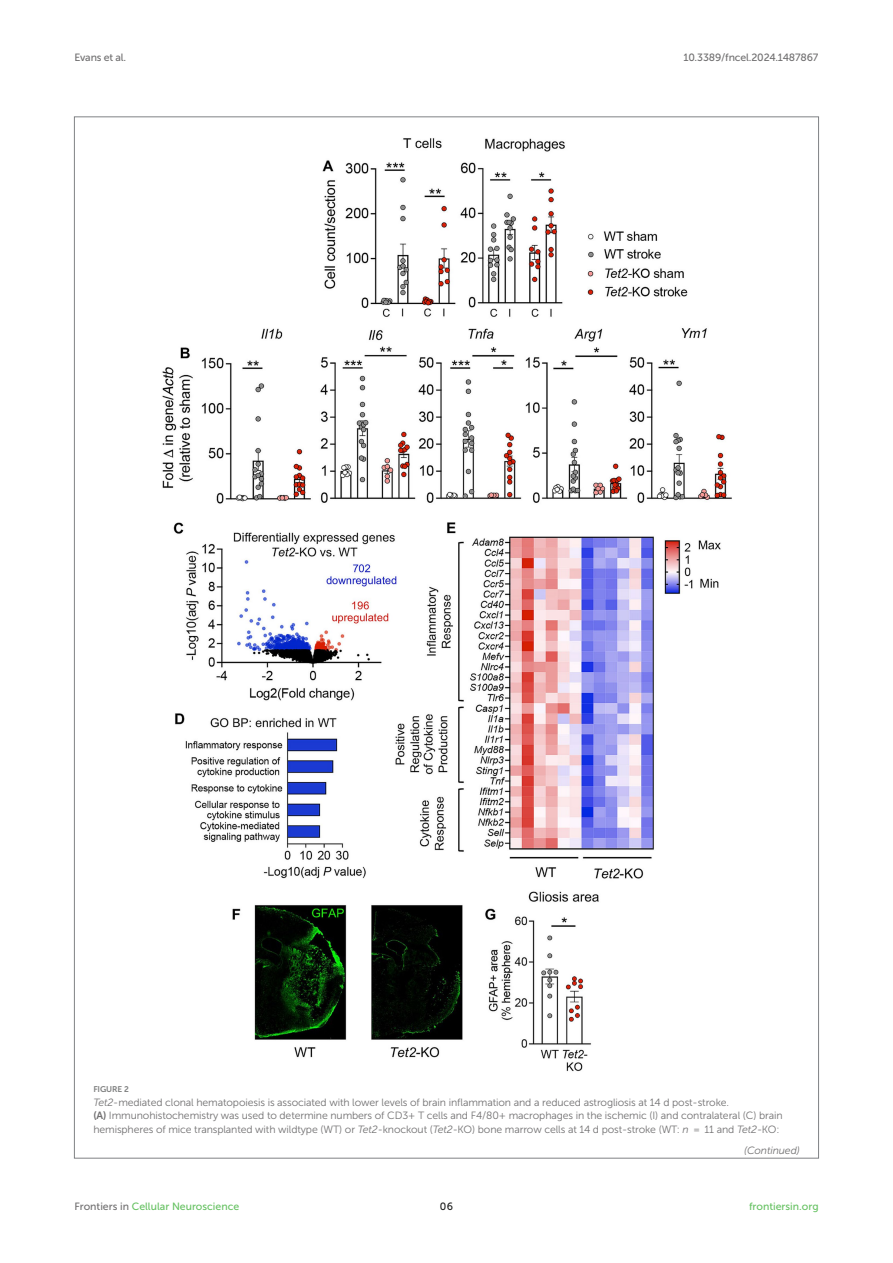
<style>
.page{position:relative;width:893px;height:1263px;background:#fff}
.page>*{position:absolute;margin:0;border:0;box-sizing:border-box;transform-origin:0 0}
.FIG_LEG{font:10.5px/13.5px "Museo Sans 300";letter-spacing:-.01em;color:#706f70}
.t1{font:10.5px "Museo Sans 500";color:#65c161}
.t2{font:10.5px "Museo Sans 500";letter-spacing:-.015em;color:#706f70}
.FIG_Continued{font:italic 10.5px "Museo Sans 300";letter-spacing:-.01em;color:#706f70}
.t3{font:10.5px "Museo Sans 500";color:#1b1c1b}
.FIG_HD{font:8.25px "Museo Sans 700";letter-spacing:-.01em;color:#7e7f7f}
.s1{font-style:italic}
.s2{font-family:"Museo Sans 700"}
.s3{color:#706f70}
</style>
<div class="page">
<img style="left:162px;top:138px;width:570px;height:934px">
<p class="t2" style="left:74px;top:51px;width:53px">Evans et al.</p>
<p class="t2" style="left:683px;top:51px;width:137px">10.3389/fncel.2024.1487867</p>
<p class="FIG_HD" style="left:93px;top:1085px;width:37px">FIGURE 2</p>
<p class="FIG_LEG" style="left:93px;top:1095px;width:691px"><span class="s1">Tet2</span>-mediated clonal hematopoiesis is associated with lower levels of brain inflammation and a reduced astrogliosis at 14 d post-stroke.<br><span class="s2">(A)</span> Immunohistochemistry was used to determine numbers of CD3+ T cells and F4/80+ macrophages in the ischemic (I) and contralateral (C) brain hemispheres of mice transplanted with wildtype (WT) or <span class="s1">Tet2</span>-knockout (<span class="s1">Tet2</span>-KO) bone marrow cells at 14 d post-stroke (WT: <span class="s1">n</span> = 11 and <span class="s1">Tet2</span>-KO:</p>
<p class="FIG_Continued" style="left:744px;top:1144px;width:57px">(Continued)</p>
<p class="t1" style="left:74px;top:1200px;width:166px"><span class="s3">Frontiers in</span> Cellular Neuroscience</p>
<p class="t3" style="left:440px;top:1200px;width:15px">06</p>
<p class="t1" style="left:749px;top:1200px;width:71px">frontiersin.org</p>
</div>
